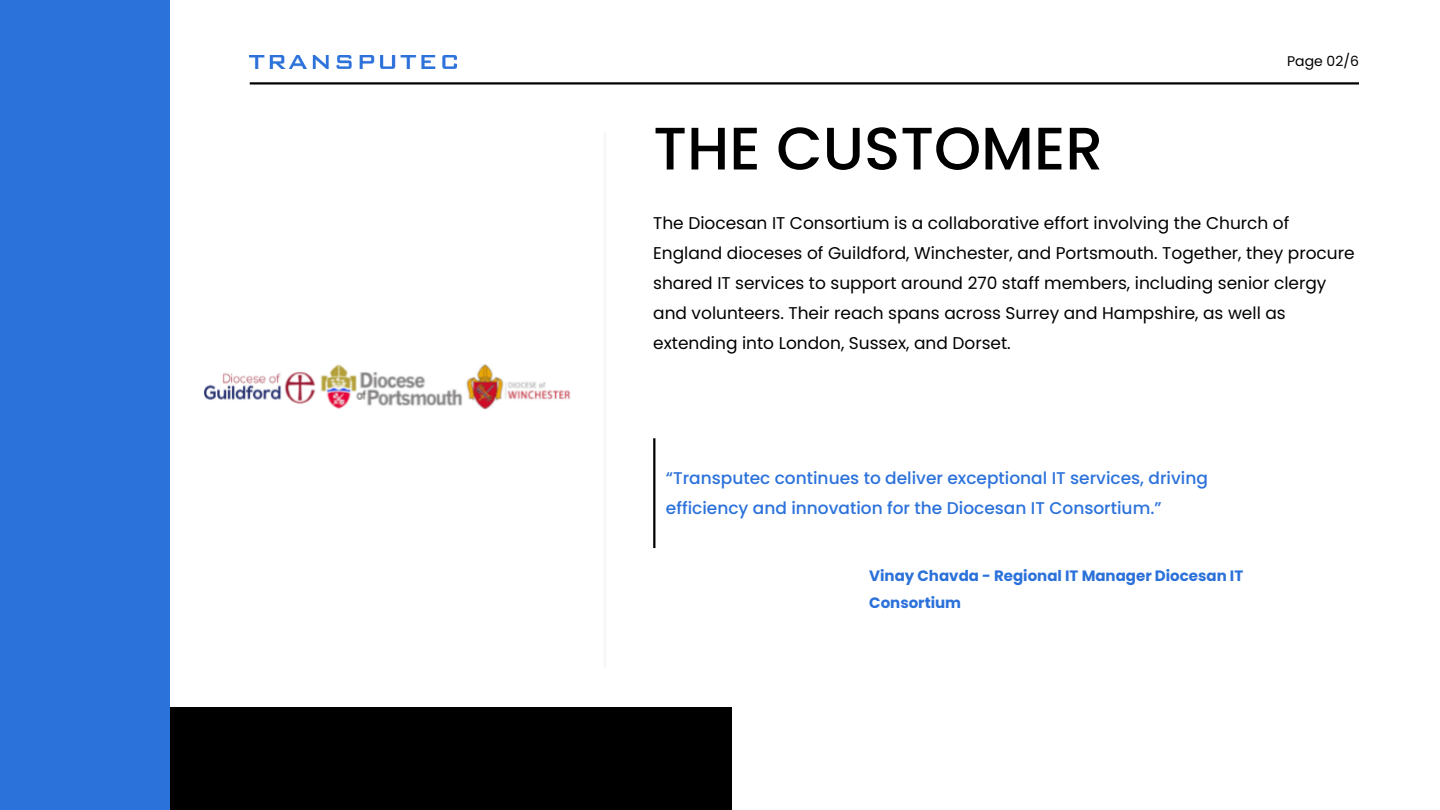
<style>
.page{position:relative;width:1440px;height:810px;background:#fff}
.page>*{position:absolute;margin:0;border:0;box-sizing:border-box;transform-origin:0 0}
.t1{font:500 60px "Poppins";color:#000}
.t2{font:17px/30px "Poppins";color:#000}
.t3{font:500 17px/30px "Poppins";color:#2c72db}
.t4{font:700 15px/27px "Poppins";color:#2b71da}
.t5{font:14px "Poppins";color:#000}
</style>
<div class="page">
<div style="left:0;top:708px;width:731px;height:102px;background:#000"></div>
<div style="left:0;top:0;width:169px;height:810px;background:#2c72db"></div>
<hr style="left:250px;top:82px;width:1109px;height:3px;background:#000">
<hr style="left:604px;top:132px;width:2px;height:536px;background:#f6f6f6">
<img style="left:250px;top:55px;width:207px;height:14px">
<hr style="left:653px;top:438px;width:2px;height:110px;background:#000">
<svg style="left:204px;top:364px;width:367px;height:46px"></svg>
<p class="t1" style="left:653px;top:107px;width:452px">THE CUSTOMER</p>
<h2 class="t5" style="left:1287px;top:52px;width:73px">Page 02/6</h2>
<h1 class="t2" style="left:653px;top:208px;width:703px">The Diocesan IT Consortium is a collaborative effort involving the Church of England dioceses of Guildford, Winchester, and Portsmouth. Together, they procure shared IT services to support around 270 staff members, including senior clergy and volunteers. Their reach spans across Surrey and Hampshire, as well as extending into London, Sussex, and Dorset.</h1>
<h3 class="t3" style="left:666px;top:463px;width:544px">“Transputec continues to deliver exceptional IT services, driving efficiency and innovation for the Diocesan IT Consortium.”</h3>
<p class="t4" style="left:869px;top:562px;width:376px">Vinay Chavda - Regional IT Manager Diocesan IT<br>Consortium</p>
</div>
